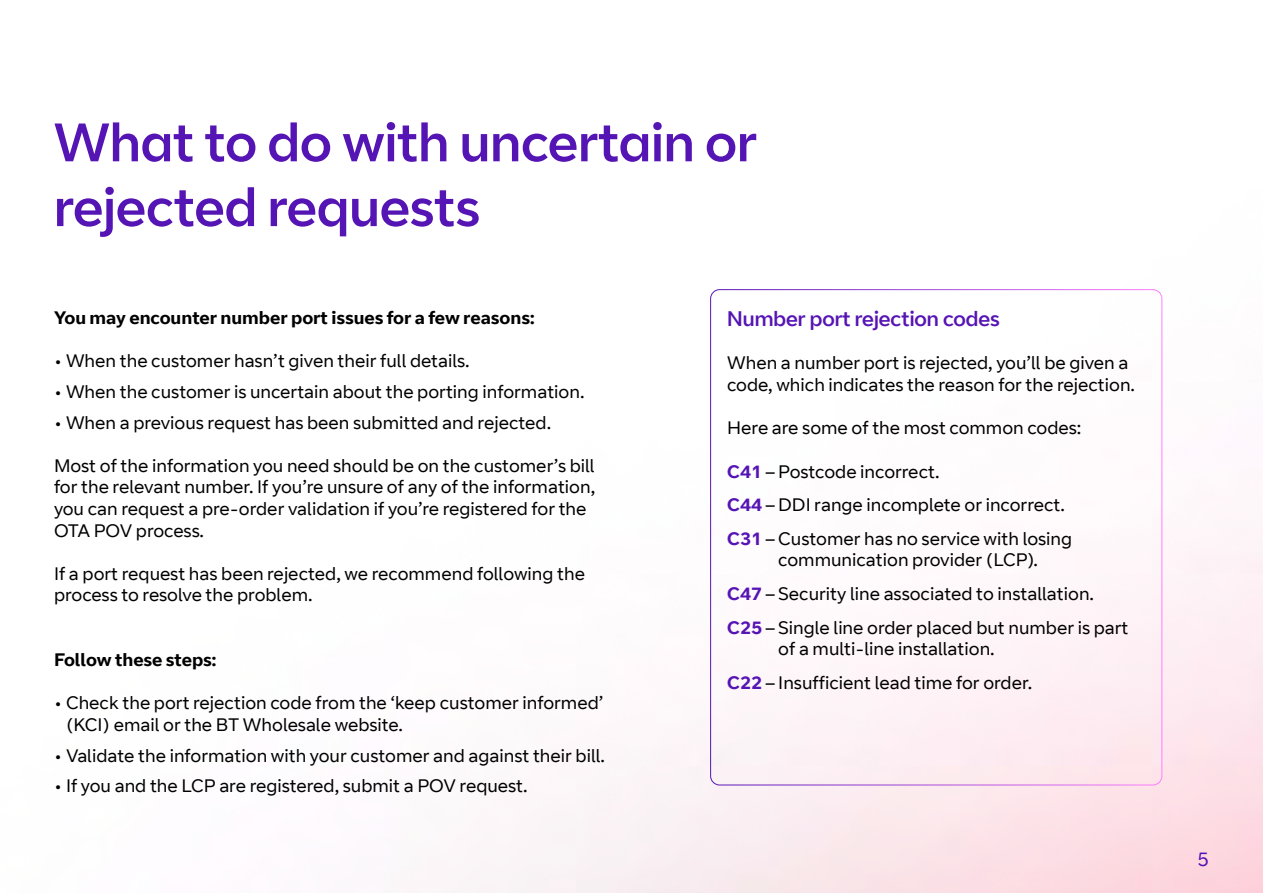
<style>
.page{position:relative;width:1263px;height:893px;background:#fff}
.page>*{position:absolute;margin:0;border:0;box-sizing:border-box;transform-origin:0 0}
.t1{font:54px/64.8px "BT Curve Headline";color:#5514b4}
.t2{font:21px "BT Curve Headline";color:#5514b4}
.t3{font:19.5px "BT Curve";color:#5514b4}
.t4{font:18px/21.6px "BT Curve";color:#000}
.t5{font:700 18px "BT Curve";color:#000}
.s1{font-weight:700;color:#5514b4}
</style>
<div class="page">
<img style="left:409px;top:290px;width:854px;height:603px">
<h1 class="t1" style="left:54px;top:113px;width:705px">What to do with uncertain or rejected requests</h1>
<p class="t5" style="left:54px;top:307px;width:482px">You may encounter number port issues for a few reasons:</p>
<p class="t4" style="left:54px;top:351px;width:417px">• When the customer hasn’t given their full details.</p>
<p class="t4" style="left:54px;top:381px;width:532px">• When the customer is uncertain about the porting information.</p>
<p class="t4" style="left:54px;top:412px;width:499px">• When a previous request has been submitted and rejected.</p>
<p class="t4" style="left:54px;top:455px;width:543px">Most of the information you need should be on the customer’s bill for the relevant number. If you’re unsure of any of the information, you can request a pre-order validation if you’re registered for the OTA POV process.</p>
<p class="t4" style="left:54px;top:563px;width:532px">If a port request has been rejected, we recommend following the process to resolve the problem.</p>
<p class="t5" style="left:54px;top:649px;width:164px">Follow these steps:</p>
<p class="t4" style="left:66px;top:693px;width:539px;text-indent:-12px">• Check the port rejection code from the ‘keep customer informed’ (KCI) email or the BT Wholesale website.</p>
<p class="t4" style="left:54px;top:745px;width:552px">• Validate the information with your customer and against their bill.</p>
<p class="t4" style="left:54px;top:776px;width:475px">• If you and the LCP are registered, submit a POV request.</p>
<p class="t2" style="left:727px;top:306px;width:274px">Number port rejection codes</p>
<p class="t4" style="left:727px;top:353px;width:409px">When a number port is rejected, you’ll be given a code, which indicates the reason for the rejection.</p>
<p class="t4" style="left:727px;top:418px;width:356px">Here are some of the most common codes:</p>
<p class="t4" style="left:727px;top:455px;width:346px;line-height:33.6px"><span class="s1">C41</span> – Postcode incorrect.<br><span class="s1">C44</span> – DDI range incomplete or incorrect.<br><span class="s1">C31</span> – Customer has no service with losing</p>
<p class="t4" style="left:727px;top:544px;width:403px;line-height:33.6px;text-indent:51px">communication provider (LCP).<br><span class="s1">C47</span> – Security line associated to installation.<br><span class="s1">C25</span> – Single line order placed but number is part</p>
<p class="t4" style="left:727px;top:633px;width:306px;line-height:33.6px;text-indent:51px">of a multi-line installation.<br><span class="s1">C22</span> – Insufficient lead time for order.</p>
<p class="t3" style="left:1197px;top:848px;width:13px">5</p>
</div>
